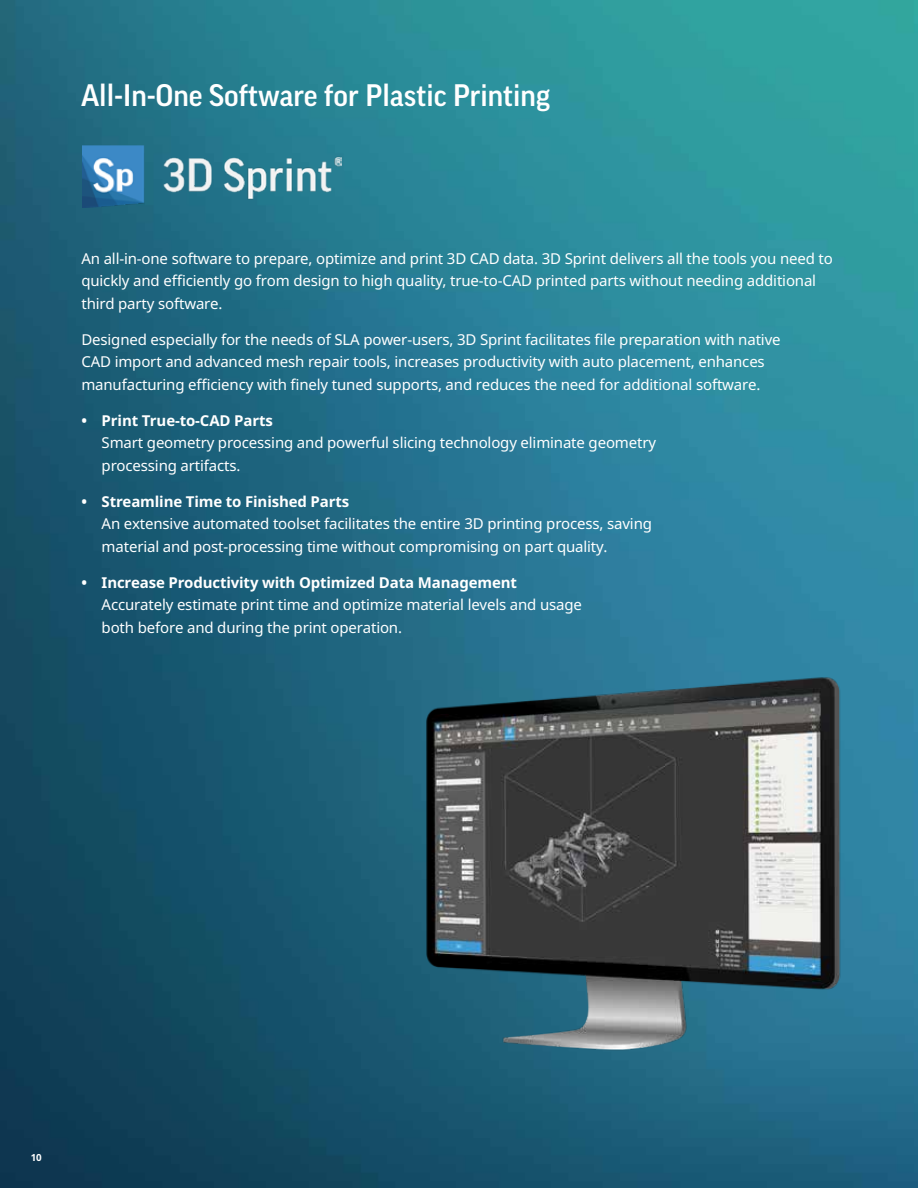
<style>
.page{position:relative;width:918px;height:1188px;background:#fff}
.page>*{position:absolute;margin:0;border:0;box-sizing:border-box;transform-origin:0 0}
.t1{font:500 30px "Good Pro";color:#fff}
.t2{font:15px/22.5px "Noto Sans";letter-spacing:-.01em;color:#fff}
.t3{font:700 15px "Noto Sans";letter-spacing:-.01em;color:#fff}
.t4{font:700 9.75px "Noto Sans";color:#fff}
</style>
<div class="page">
<img style="left:0;top:0;width:918px;height:1188px">
<img style="left:82px;top:146px;width:259px;height:61px">
<img style="left:398px;top:594px;width:507px;height:507px">
<h1 class="t1" style="left:81px;top:78px;width:471px">All-In-One Software for Plastic Printing</h1>
<p class="t2" style="left:81px;top:247px;width:753px">An all-in-one software to prepare, optimize and print 3D CAD data. 3D Sprint delivers all the tools you need to quickly and efficiently go from design to high quality, true-to-CAD printed parts without needing additional third party software.</p>
<p class="t2" style="left:81px;top:328px;width:701px">Designed especially for the needs of SLA power-users, 3D Sprint facilitates file preparation with native<br>CAD import and advanced mesh repair tools, increases productivity with auto placement, enhances manufacturing efficiency with finely tuned supports, and reduces the need for additional software.</p>
<p class="t3" style="left:81px;top:410px;width:193px">• Print True-to-CAD Parts</p>
<p class="t2" style="left:102px;top:431px;width:556px">Smart geometry processing and powerful slicing technology eliminate geometry processing artifacts.</p>
<p class="t3" style="left:81px;top:491px;width:269px">• Streamline Time to Finished Parts</p>
<p class="t2" style="left:102px;top:512px;width:552px">An extensive automated toolset facilitates the entire 3D printing process, saving material and post-processing time without compromising on part quality.</p>
<p class="t3" style="left:81px;top:572px;width:437px">• Increase Productivity with Optimized Data Management</p>
<p class="t2" style="left:102px;top:593px;width:482px">Accurately estimate print time and optimize material levels and usage both before and during the print operation.</p>
<p class="t4" style="left:31px;top:1150px;width:13px">10</p>
</div>
